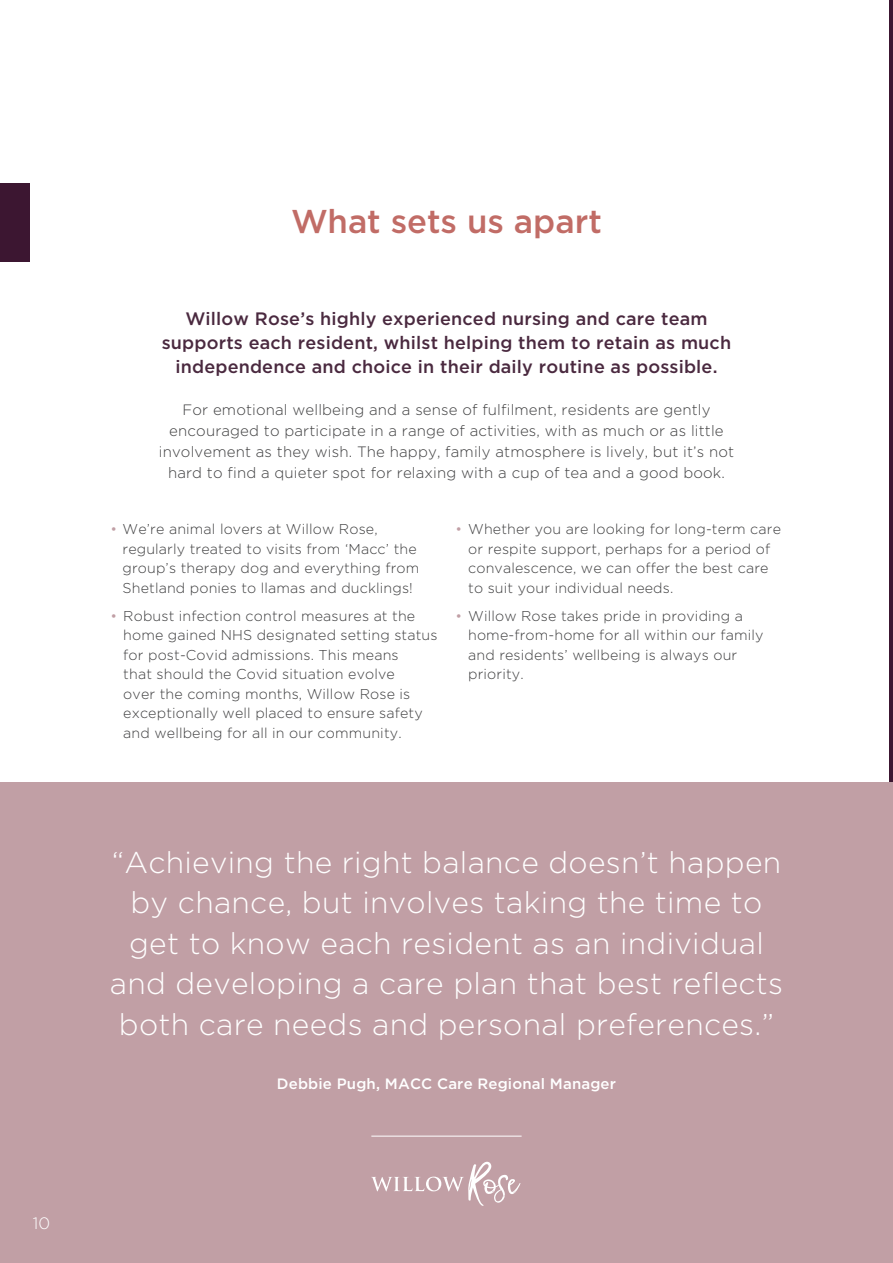
<style>
.page{position:relative;width:893px;height:1263px;background:#fff}
.page>*{position:absolute;margin:0;border:0;box-sizing:border-box;transform-origin:0 0}
.t1{font:500 33px "Gotham";color:#c16c66}
.t2{font:300 30px/40.5px "Gotham";letter-spacing:.01em;color:#fff;text-align:center}
.t3{font:500 18px/24px "Gotham";letter-spacing:.01em;color:#4a293f;text-align:center}
.t4{font:300 16.5px "Gotham";color:#fff}
.t5{font:300 15px/21px "Gotham";letter-spacing:.01em;color:#3e3e3f;text-align:center}
.t6{font:500 15px "Gotham";letter-spacing:.01em;color:#fff}
.t7{font:300 14.25px/19.5px "Gotham";letter-spacing:.01em;color:#3e3e3f}
.s1{color:#c19fa5}
</style>
<div class="page">
<hr style="left:889px;top:0;width:4px;height:877px;background:#3c1631">
<div style="left:0;top:183px;width:30px;height:78px;background:#3c1631"></div>
<div style="left:0;top:783px;width:893px;height:480px;background:#c19fa5"></div>
<hr style="left:371px;top:1136px;width:151px;height:1px;background:#fff">
<svg style="left:371px;top:1162px;width:149px;height:44px"></svg>
<p class="t4" style="left:33px;top:1213px;width:19px">10</p>
<h1 class="t1" style="left:291px;top:200px;width:312px">What sets us apart</h1>
<p class="t3" style="left:162px;top:306px;width:571px">Willow Rose’s highly experienced nursing and care team supports each resident, whilst helping them to retain as much independence and choice in their daily routine as possible.</p>
<p class="t5" style="left:159px;top:399px;width:577px">For emotional wellbeing and a sense of fulfilment, residents are gently encouraged to participate in a range of activities, with as much or as little involvement as they wish. The happy, family atmosphere is lively, but it’s not hard to find a quieter spot for relaxing with a cup of tea and a good book.</p>
<p class="t7" style="left:123px;top:519px;width:298px;text-indent:-12px"><span class="s1">•</span> We’re animal lovers at Willow Rose, regularly treated to visits from ‘Macc’ the group’s therapy dog and everything from Shetland ponies to llamas and ducklings!</p>
<p class="t7" style="left:123px;top:606px;width:316px;text-indent:-13px"><span class="s1">•</span> Robust infection control measures at the home gained NHS designated setting status for post-Covid admissions. This means<br>that should the Covid situation evolve<br>over the coming months, Willow Rose is exceptionally well placed to ensure safety and wellbeing for all in our community.</p>
<p class="t7" style="left:468px;top:519px;width:314px;text-indent:-13px"><span class="s1">•</span> Whether you are looking for long-term care or respite support, perhaps for a period of convalescence, we can offer the best care to suit your individual needs.</p>
<p class="t7" style="left:468px;top:606px;width:297px;text-indent:-13px"><span class="s1">•</span> Willow Rose takes pride in providing a home-from-home for all within our family and residents’ wellbeing is always our priority.</p>
<h2 class="t2" style="left:110px;top:841px;width:675px">“Achieving the right balance doesn’t happen by chance, but involves taking the time to get to know each resident as an individual and developing a care plan that best reflects both care needs and personal preferences.”</h2>
<p class="t6" style="left:277px;top:1073px;width:341px">Debbie Pugh, MACC Care Regional Manager</p>
</div>
